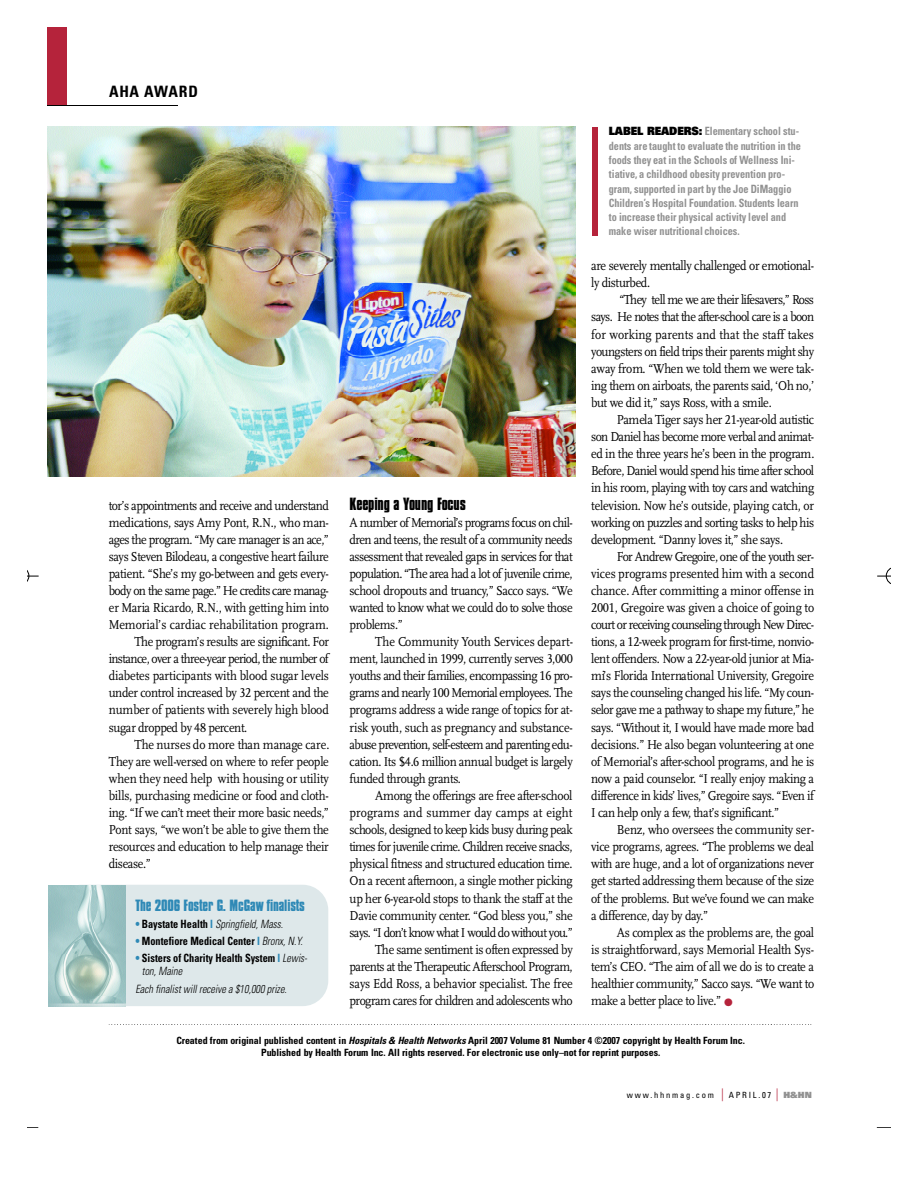
<style>
.page{position:relative;width:918px;height:1188px;background:#fff}
.page>*{position:absolute;margin:0;border:0;box-sizing:border-box;transform-origin:0 0}
.t1{font:18.45px "Compacta Bold Plain";letter-spacing:-.015em;color:#000}
.t2{font:17.1px "Compacta Bold Plain";color:#2e89b6}
.t3{font:700 condensed 15.6px "Univers LT";letter-spacing:.035em;color:#000}
.t4{font:13.5px/17.1px "Scala LF";letter-spacing:-.03em;color:#000;text-align:justify;scale:.9 1}
.t5{font:13.5px "Scala LF";color:#000;scale:.9 1}
.t6{font:13.5px "Scala LF";letter-spacing:-.05em;color:#000;scale:.9 1}
.t7{font:700 condensed 11.4px/14.2px "Univers LT";color:#919191;scale:.9 1}
.t8{font:700 condensed 11.4px/12.6px "Univers LT";color:#000;scale:.9 1}
.t9{font:italic 300 condensed 11.4px "Univers LT";color:#000;scale:.9 1}
.t10{font:700 condensed 9.9px/11.2px "Univers LT";color:#000;text-align:center}
.t11{font:condensed 8.55px "Univers LT";color:#000}
.s1{font-weight:700;font-style:normal;color:#2e89b6}
.s2{font-weight:700;font-style:normal}
.s3{color:#2e89b6}
.s4{font-weight:300;font-style:italic}
.s5{font-weight:900;font-stretch:normal;color:#000}
.s6{font-family:"Univers LT";font-weight:900;font-size:21.3px;color:#b5233b}
.s7{font-style:italic}
.s8{font-weight:300;font-size:12.75px;color:#b5233b}
.s9{font-weight:900;font-stretch:normal;color:#919191}
</style>
<div class="page">
<div style="left:125px;top:885px;width:203px;height:121px;background:#dee8ea"></div>
<div style="left:48px;top:27px;width:19px;height:79px;background:#b5233b"></div>
<hr style="left:48px;top:105px;width:130px;height:1px;background:#000">
<svg style="left:109px;top:1024px;width:702px;height:1px"></svg>
<img style="left:48px;top:127px;width:528px;height:350px">
<img style="left:49px;top:885px;width:76px;height:121px">
<div style="left:593px;top:127px;width:5px;height:108px;background:#b5233b"></div>
<svg style="left:27px;top:1127px;width:12px;height:1px"></svg>
<svg style="left:877px;top:1127px;width:14px;height:1px"></svg>
<svg style="left:877px;top:567px;width:14px;height:17px"></svg>
<svg style="left:27px;top:570px;width:12px;height:12px"></svg>
<p class="t3" style="left:109px;top:86px;width:90px">AHA AWA R D</p>
<p class="t4" style="left:109px;top:498px;width:246px">to r’s appointments and receive and understand</p>
<p class="t4" style="left:109px;top:515px;width:246px">medications, says Amy Pont, R.N., who man-</p>
<p class="t4" style="left:109px;top:532px;width:246px">ages the program. “My care manager is an ace,”</p>
<p class="t4" style="left:109px;top:549px;width:246px">says Steven Bilodeau, a congestive heart failure</p>
<p class="t4" style="left:109px;top:566px;width:246px">p a tie n t. “She’s my go-between and gets every-</p>
<p class="t4" style="left:109px;top:583px;width:246px">body on the same page.” He credits care manag-</p>
<p class="t4" style="left:109px;top:600px;width:246px">er Maria Ricardo, R.N., with getting him into</p>
<p class="t5" style="left:109px;top:619px;width:246px">Memorial’s cardiac rehabilitation program.</p>
<p class="t4" style="left:134px;top:634px;width:218px">The program’s results are significant. Fo r</p>
<p class="t6" style="left:109px;top:653px;width:246px">instance, over a three-year period, the number of</p>
<p class="t5" style="left:109px;top:670px;width:246px">diabetes participants with blood sugar levels</p>
<p class="t4" style="left:109px;top:686px;width:246px">under control increased by 32 percent and the</p>
<p class="t5" style="left:109px;top:705px;width:246px">number of patients with severely high blood</p>
<p class="t4" style="left:109px;top:720px;width:155px">sugar dropped by 48 percent.</p>
<p class="t5" style="left:134px;top:739px;width:218px">The nurses do more than manage care.</p>
<p class="t4" style="left:109px;top:754px;width:246px">They are well-versed on where to refer people</p>
<p class="t5" style="left:109px;top:773px;width:246px">when they need help with housing or utility</p>
<p class="t4" style="left:109px;top:788px;width:246px">bills, purchasing medicine or food and cloth-</p>
<p class="t4" style="left:109px;top:805px;width:246px">ing. “If we can’t meet their more basic needs,”</p>
<p class="t4" style="left:109px;top:822px;width:246px">Pont says, “we won’t be able to give them the</p>
<p class="t4" style="left:109px;top:840px;width:246px">resources and education to help manage their</p>
<p class="t4" style="left:109px;top:857px;width:48px">d is e a s e .”</p>
<p class="t2" style="left:135px;top:899px;width:171px">The 2006 Foster G. McGaw finalists</p>
<p class="t9" style="left:135px;top:920px;width:166px"><span class="s1">•</span> <span class="s2">Baystate Health</span> <span class="s1">I</span> Springfield, Mass.</p>
<p class="t8" style="left:135px;top:936px;width:188px"><span class="s3">•</span> Montefiore Medical Center <span class="s3">I</span> <span class="s4">Bronx, N.Y.</span></p>
<p class="t8" style="left:142px;top:953px;width:185px;text-indent:-6px"><span class="s3">•</span> Sisters of Charity Health System <span class="s3">I</span> <span class="s4">Lewis&shy;ton, Maine</span></p>
<p class="t9" style="left:135px;top:985px;width:170px">Each finalist will receive a $10,000 prize.</p>
<h1 class="t1" style="left:350px;top:497px;width:118px">Keeping a Young Focus</h1>
<p class="t4" style="left:350px;top:515px;width:250px">A number of Me m o ria l’s programs focus on chil&shy;dren and teens, the result of a community needs assessment that revealed gaps in services for that population. “The area had a lot of juvenile crime, school dropouts and truancy,” Sacco says. “We wanted to know what we could do to solve those p ro b le m s .”</p>
<p class="t4" style="left:350px;top:634px;width:250px;text-indent:26px">The Community Youth Services depart&shy;ment, launched in 1999, currently serves 3,000 youths and their families, encompassing 16 pro&shy;grams and nearly 100 Memorial employees. The programs address a wide range of topics for at&shy;risk youth, such as pregnancy and substance&shy;abuse prevention, self-esteem and parenting edu&shy;cation. Its $4.6 million annual budget is largely funded through grants.</p>
<p class="t4" style="left:350px;top:788px;width:250px;text-align:right">Among the offerings are free afte r-s c h o o l programs and summer day camps at eight schools, designed to keep kids busy during peak times for juvenile crime. Children receive snacks, physical fitness and structured education time.<br>On a recent afternoon, a single mother picking up her 6-year-old stops to thank the staff at the Davie community center. “God bless you,” she says. “I don’t know what I would do without you.” The same sentiment is often expressed by parents at the Therapeutic Afterschool Program, says Edd Ross, a behavior specialist. The free program cares for children and adolescents who</p>
<p class="t7" style="left:609px;top:125px;width:215px"><span class="s5">L A B E L R E A D E R S :</span> Elementary school stu&shy;dents are taught to evaluate the nutrition in the foods they eat in the Schools of Wellness Ini&shy;tiative, a childhood obesity prevention pro&shy;gram, supported in part by the Joe DiMaggio<br>C h ild r e n ’s Hospital Foundation. Students learn to increase their physical activity level and make wiser nutritional choices.</p>
<p class="t4" style="left:591px;top:258px;width:249px">are severely mentally challenged or emotional&shy;ly disturbed.</p>
<p class="t4" style="left:591px;top:293px;width:249px;text-indent:28px">“They tell me we are their lifesavers,” Ro ss says. He notes that the afte r-school care is a boon for working parents and that the staff takes youngsters on field trips their parents might shy away from. “When we told them we were tak&shy;ing them on airboats, the parents said, ‘Oh no,’ but we did it,” says Ross, with a smile.</p>
<p class="t4" style="left:591px;top:412px;width:249px;text-indent:26px">Pamela Tiger says her 21-year-old autistic son Daniel has become more verbal and animat&shy;ed in the three years he’s been in the program.<br>Before, Daniel would spend his time after school in his room, playing with toy cars and watching te le v is io n. Now he’s outside, playing catch, or working on puzzles and sorting tasks to help his development. “Danny loves it,” she says.</p>
<p class="t4" style="left:591px;top:549px;width:249px;text-indent:26px">For Andrew Gregoire, one of the youth ser&shy;vices programs presented him with a second chance. After committing a minor offense in 2001, Gregoire was given a choice of going to court or receiving counseling through New Direc&shy;tions, a 12-week program for first-time, nonvio&shy;lent offenders. Now a 22-year-old junior at Mia&shy;m i’s Florida International University, Gre g o ire says the counseling changed his life. “My coun&shy;selor gave me a pathway to shape my future,” he says. “Without it, I would have made more bad decisions.” He also began volunteering at one of Me m o ria l’s afte r-school programs, and he is now a paid counselor. “I really enjoy making a d ifference in kids’ lives,” Gregoire says. “Even if I can help only a few, that’s signific a n t.”</p>
<p class="t4" style="left:591px;top:822px;width:250px;text-indent:26px">Benz, who oversees the community ser&shy;vice programs, agrees. “The problems we deal with are huge, and a lot of organizations never get started addressing them because of the size of the problems. But we’ve found we can make a difference, day by day.”</p>
<p class="t4" style="left:591px;top:925px;width:249px;text-indent:26px">As complex as the problems are, the goal is straightforward, says Memorial Health Sys&shy;te m’s CEO. “The aim of all we do is to create a healthier community,” Sacco says. “We want to make a better place to live.” <span class="s6">•</span></p>
<p class="t10" style="left:176px;top:1036px;width:570px">Created from original published content in <span class="s7">Hospitals&amp; Health Networks</span>April 2007 Volume 81 Number 4 ©2007 copyright by Health Forum Inc.<br>Published by Health Forum Inc. All rights reserved. For electronic use only–not for reprint purposes.</p>
<p class="t11" style="left:627px;top:1092px;width:186px">w w w. h h n m a g . c o m <span class="s8">|</span> A P R I L . 0 7 <span class="s8">|</span> <span class="s9">H&amp;HN</span></p>
</div>
